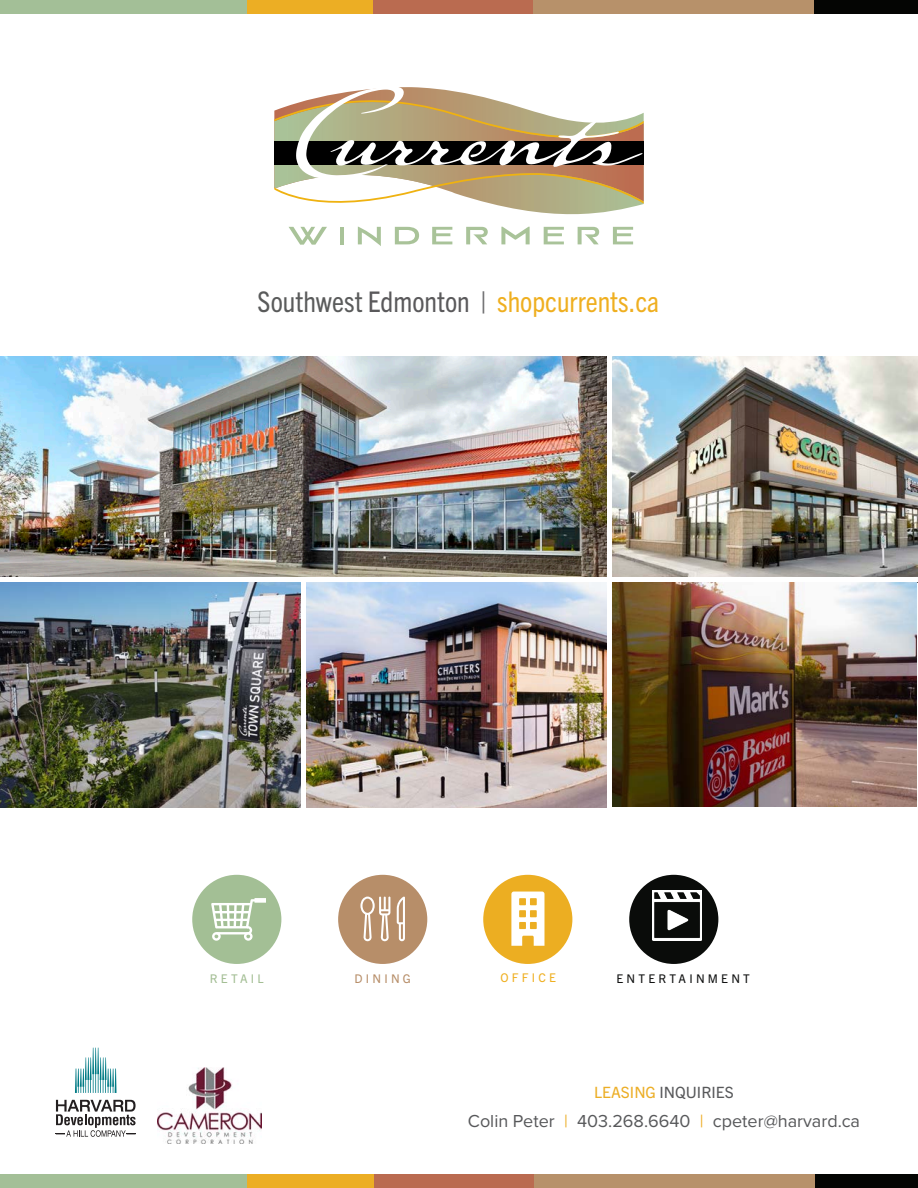
<style>
.page{position:relative;width:918px;height:1188px;background:#fff}
.page>*{position:absolute;margin:0;border:0;box-sizing:border-box;transform-origin:0 0}
.t1{font:condensed 28.5px "Trade Gothic Next LT Pro";color:#efaf20}
.t2{font:18px "Proxima Nova";color:#57585a}
.t3{font:15.6px "Trade Gothic Next LT Pro";color:#57585a}
.t4{font:12px "Trade Gothic Next LT Pro";letter-spacing:.27em;color:#111212}
.t5{font:12px "Trade Gothic Next LT Pro";letter-spacing:.27em;color:#a3be94}
.t6{font:12px "Trade Gothic Next LT Pro";letter-spacing:.27em;color:#b78e69}
.t7{font:12px "Trade Gothic Next LT Pro";letter-spacing:.27em;color:#efaf20}
.s1{color:#5a5b5b}
.s2{color:#5a595b}
.s3{color:#6e6e70}
.s4{color:#ecae26}
.s5{color:#ecae28}
.s6{color:#eead24}
</style>
<div class="page">
<svg style="left:289px;top:227px;width:38px;height:18px"></svg>
<hr style="left:340px;top:227px;width:4px;height:17px;background:#a9c399">
<svg style="left:358px;top:227px;width:23px;height:19px"></svg>
<svg style="left:395px;top:227px;width:24px;height:17px"></svg>
<svg style="left:432px;top:227px;width:20px;height:17px"></svg>
<svg style="left:501px;top:227px;width:29px;height:17px"></svg>
<svg style="left:544px;top:227px;width:20px;height:17px"></svg>
<svg style="left:613px;top:227px;width:20px;height:17px"></svg>
<svg style="left:578px;top:227px;width:21px;height:17px"></svg>
<svg style="left:466px;top:227px;width:22px;height:17px"></svg>
<svg style="left:502px;top:206px;width:133px;height:9px"></svg>
<svg style="left:321px;top:202px;width:323px;height:4px"></svg>
<svg style="left:274px;top:87px;width:370px;height:115px"></svg>
<div style="left:192px;top:875px;width:89px;height:89px;background:#a3bf95;border-radius:50%"></div>
<svg style="left:56px;top:1100px;width:80px;height:37px"></svg>
<svg style="left:75px;top:1048px;width:42px;height:45px"></svg>
<svg style="left:211px;top:898px;width:55px;height:43px"></svg>
<div style="left:338px;top:875px;width:89px;height:89px;background:#b78e69;border-radius:50%"></div>
<div style="left:483px;top:875px;width:89px;height:89px;background:#ecae22;border-radius:50%"></div>
<svg style="left:397px;top:897px;width:8px;height:44px"></svg>
<svg style="left:360px;top:897px;width:30px;height:44px"></svg>
<div style="left:629px;top:875px;width:89px;height:89px;background:#0a0c0a;border-radius:50%"></div>
<svg style="left:511px;top:892px;width:33px;height:54px"></svg>
<img style="left:652px;top:891px;width:50px;height:49px">
<img style="left:158px;top:1068px;width:103px;height:75px">
<img style="left:0;top:356px;width:607px;height:221px">
<img style="left:612px;top:356px;width:305px;height:221px">
<img style="left:0;top:582px;width:301px;height:226px">
<div style="left:0;top:1174px;width:248px;height:14px;background:#a3bf97"></div>
<div style="left:248px;top:1174px;width:126px;height:14px;background:#ecae24"></div>
<div style="left:374px;top:1174px;width:160px;height:14px;background:#ba6b50"></div>
<div style="left:534px;top:1174px;width:282px;height:14px;background:#b7916a"></div>
<div style="left:816px;top:1174px;width:102px;height:14px;background:#040503"></div>
<img style="left:612px;top:582px;width:304px;height:225px">
<img style="left:306px;top:582px;width:301px;height:226px">
<div style="left:0;top:0;width:247px;height:14px;background:#a3bf97"></div>
<div style="left:247px;top:0;width:126px;height:14px;background:#ecae24"></div>
<div style="left:373px;top:0;width:160px;height:14px;background:#ba6b50"></div>
<div style="left:533px;top:0;width:282px;height:14px;background:#b7916a"></div>
<div style="left:815px;top:0;width:103px;height:14px;background:#040503"></div>
<p class="t1" style="left:258px;top:282px;width:403px"><span class="s1">Southwest</span> <span class="s2">Edmonton</span> <span class="s3">|</span> shopcurrents.ca</p>
<p class="t5" style="left:210px;top:970px;width:55px">RETAIL</p>
<p class="t6" style="left:355px;top:970px;width:58px">DINING</p>
<p class="t7" style="left:501px;top:970px;width:57px">OFFICE</p>
<p class="t4" style="left:617px;top:970px;width:135px">ENTERTAINMENT</p>
<p class="t3" style="left:594px;top:1081px;width:141px"><span class="s4">LEASING</span> INQUIRIES</p>
<p class="t2" style="left:468px;top:1107px;width:394px">Colin Peter <span class="s5">|</span> 403.268.6640 <span class="s6">|</span> cpeter@harvard.ca</p>
</div>
